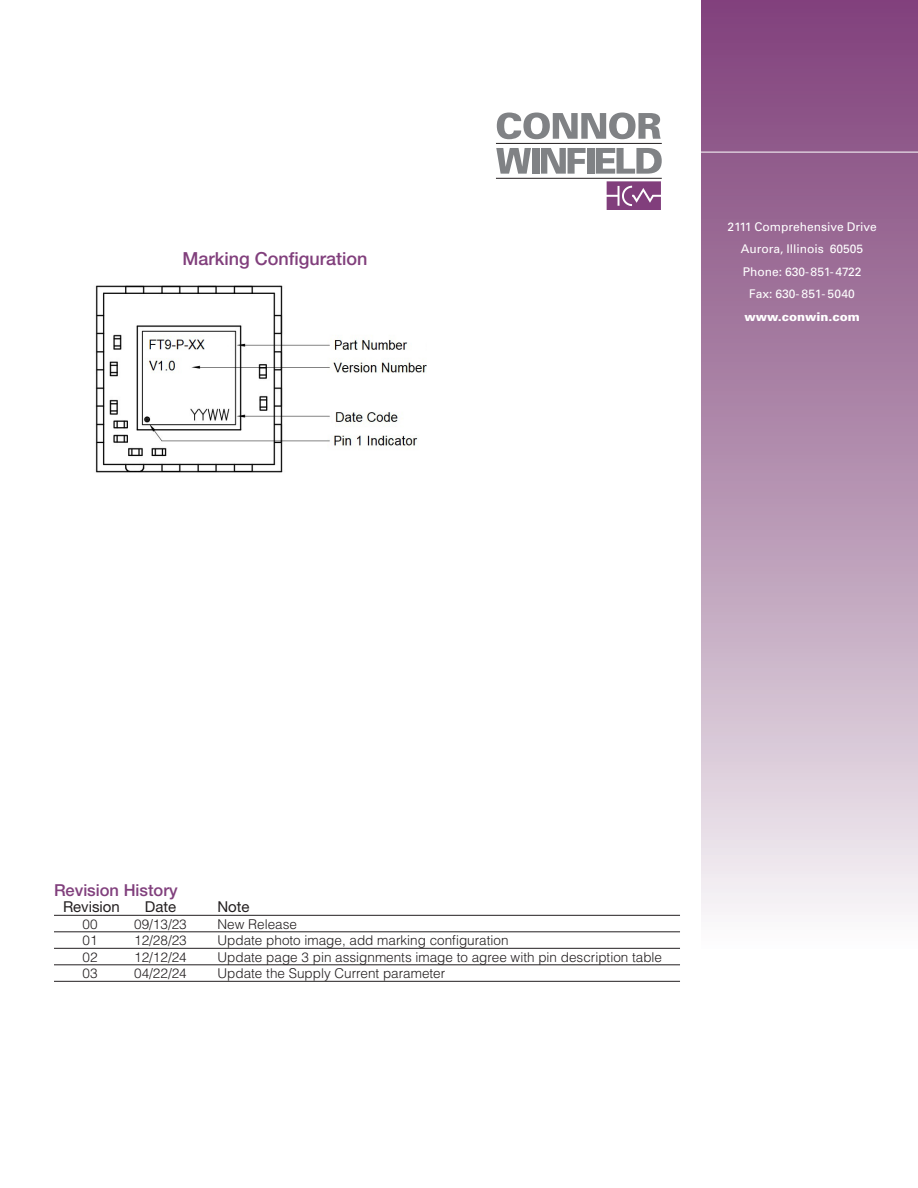
<style>
.page{position:relative;width:918px;height:1188px;background:#fff}
.page>*{position:absolute;margin:0;border:0;box-sizing:border-box;transform-origin:0 0}
.Subhead_1_Centered{font:500 18px "Helvetica Neue";color:#813f7c}
.Subhead_2{font:500 16.5px "Helvetica Neue";color:#81407d}
.Chart_head{font:15px "Helvetica Neue";color:#231f20}
.Chart{font:300 13.5px "Helvetica";color:#231f20}
.t1{font:12px "Univers";color:#fff}
.t2{font:900 12px "Univers";color:#fff}
</style>
<div class="page">
<svg style="left:497px;top:113px;width:164px;height:26px"></svg>
<svg style="left:496px;top:148px;width:35px;height:26px"></svg>
<div style="left:532px;top:148px;width:7px;height:26px;background:#808285"></div>
<svg style="left:541px;top:148px;width:45px;height:26px"></svg>
<div style="left:587px;top:148px;width:7px;height:26px;background:#808285"></div>
<svg style="left:596px;top:148px;width:65px;height:26px"></svg>
<hr style="left:496px;top:112px;width:165px;height:1px;background:#231f20">
<hr style="left:496px;top:143px;width:165px;height:1px;background:#231f20">
<hr style="left:496px;top:178px;width:165px;height:1px;background:#231f20">
<svg style="left:607px;top:181px;width:54px;height:28px;background:#945b90"></svg>
<img style="left:702px;top:0;width:216px;height:915px">
<hr style="left:684px;top:152px;width:234px;height:1px;background:#fff">
<hr style="left:54px;top:915px;width:626px;height:1px;background:#231f20">
<hr style="left:54px;top:932px;width:626px;height:1px;background:#231f20">
<hr style="left:54px;top:948px;width:626px;height:1px;background:#231f20">
<hr style="left:54px;top:965px;width:626px;height:1px;background:#231f20">
<hr style="left:54px;top:981px;width:626px;height:1px;background:#231f20">
<img style="left:95px;top:285px;width:332px;height:188px">
<p class="Subhead_1_Centered" style="left:182px;top:247px;width:187px">Marking Configuration</p>
<p class="t1" style="left:728px;top:219px;width:151px">2111 Comprehensive Drive</p>
<p class="t1" style="left:741px;top:242px;width:124px">Aurora, Illinois 60505</p>
<p class="t1" style="left:743px;top:264px;width:120px">Phone: 630-851-4722</p>
<p class="t1" style="left:749px;top:287px;width:107px">Fax: 630- 851- 5040</p>
<p class="t2" style="left:744px;top:309px;width:117px">www.conwin.com</p>
<p class="Subhead_2" style="left:54px;top:880px;width:125px">Revision History</p>
<p class="Chart_head" style="left:63px;top:898px;width:58px">Revision</p>
<p class="Chart_head" style="left:145px;top:898px;width:33px">Date</p>
<p class="Chart_head" style="left:217px;top:898px;width:34px">Note</p>
<p class="Chart" style="left:82px;top:916px;width:17px">00</p>
<p class="Chart" style="left:134px;top:916px;width:54px">09/13/23</p>
<p class="Chart" style="left:217px;top:916px;width:81px">New Release</p>
<p class="Chart" style="left:82px;top:932px;width:17px">01</p>
<p class="Chart" style="left:134px;top:932px;width:54px">12/28/23</p>
<p class="Chart" style="left:217px;top:932px;width:293px">Update photo image, add marking configuration</p>
<p class="Chart" style="left:82px;top:949px;width:17px">02</p>
<p class="Chart" style="left:134px;top:949px;width:54px">12/12/24</p>
<p class="Chart" style="left:217px;top:949px;width:446px">Update page 3 pin assignments image to agree with pin description table</p>
<p class="Chart" style="left:82px;top:965px;width:17px">03</p>
<p class="Chart" style="left:134px;top:965px;width:54px">04/22/24</p>
<p class="Chart" style="left:217px;top:965px;width:229px">Update the Supply Current parameter</p>
</div>
